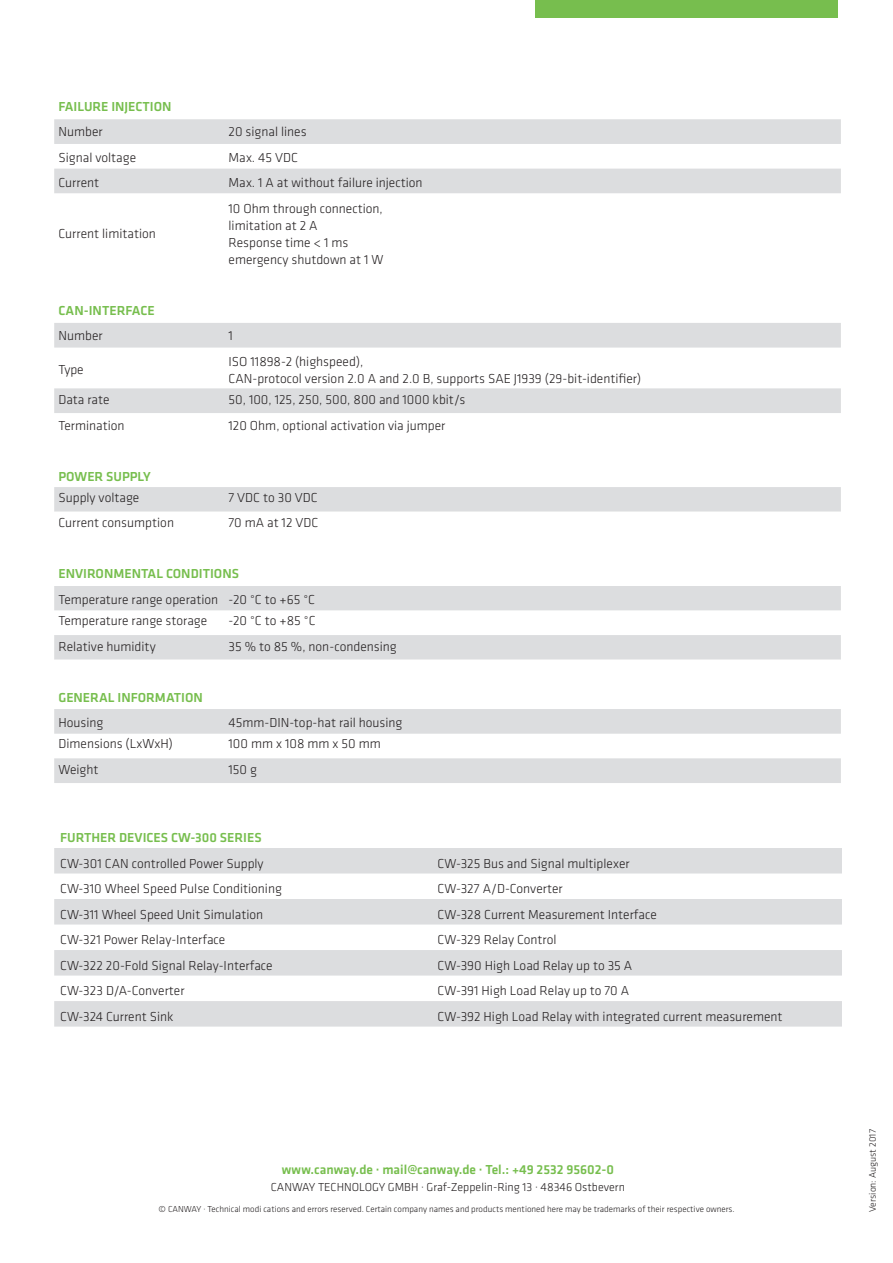
<style>
.page{position:relative;width:893px;height:1263px;background:#fff}
.page>*{position:absolute;margin:0;border:0;box-sizing:border-box;transform-origin:0 0}
.Tabelle_Fließtext_9{font:300 13.5px "Klavika Basic";color:#231f20}
.Tabelle_Headline_9_1{font:500 13.5px "Klavika Basic";color:#77be4e}
.Fließtext_10_12{font:300 13.5px "Klavika Basic";color:#231f20}
.Tabelle_Fließtext_9-2{font:500 13.5px "Klavika Basic";color:#77be4e}
.Tabelle_Fließtext_9-3{font:300 12px "Klavika Basic";color:#231f20}
.t1{font:300 9.75px "Klavika Basic";color:#231f20}
.t2{font:300 9px "Klavika Basic";color:#231f20}
</style>
<div class="page">
<div style="left:536px;top:0;width:302px;height:18px;background:#77be4e"></div>
<svg style="left:54px;top:119px;width:787px;height:74px;fill:#dcdddf"></svg>
<svg style="left:54px;top:610px;width:787px;height:50px"></svg>
<svg style="left:54px;top:323px;width:787px;height:287px"></svg>
<div style="left:54px;top:561px;width:787px;height:25px;background:#fff"></div>
<svg style="left:54px;top:709px;width:787px;height:74px;fill:#dcdddf"></svg>
<svg style="left:54px;top:873px;width:788px;height:1px"></svg>
<div style="left:54px;top:848px;width:788px;height:25px;background:#dcdddf"></div>
<svg style="left:54px;top:899px;width:788px;height:127px;fill:#dcdddf"></svg>
<p class="Tabelle_Headline_9_1" style="left:58px;top:97px;width:115px">FAILURE INJECTION</p>
<p class="Tabelle_Fließtext_9" style="left:58px;top:123px;width:46px">Number</p>
<p class="Tabelle_Fließtext_9" style="left:229px;top:123px;width:80px">20 signal lines</p>
<p class="Tabelle_Fließtext_9" style="left:58px;top:149px;width:79px">Signal voltage</p>
<p class="Tabelle_Fließtext_9" style="left:229px;top:149px;width:71px">Max. 45 VDC</p>
<p class="Tabelle_Fließtext_9" style="left:58px;top:174px;width:42px">Current</p>
<p class="Fließtext_10_12" style="left:229px;top:174px;width:196px">Max. 1 A at without failure injection</p>
<p class="Tabelle_Fließtext_9" style="left:58px;top:226px;width:99px">Current limitation</p>
<p class="Fließtext_10_12" style="left:229px;top:200px;width:156px">10 Ohm through connection,</p>
<p class="Fließtext_10_12" style="left:229px;top:217px;width:91px">limitation at 2 A</p>
<p class="Fließtext_10_12" style="left:229px;top:234px;width:121px">Response time &lt; 1 ms</p>
<p class="Fließtext_10_12" style="left:229px;top:251px;width:156px">emergency shutdown at 1 W</p>
<p class="Tabelle_Headline_9_1" style="left:58px;top:301px;width:98px">CAN-INTERFACE</p>
<p class="Tabelle_Fließtext_9" style="left:58px;top:328px;width:46px">Number</p>
<p class="Tabelle_Fließtext_9" style="left:229px;top:328px;width:6px">1</p>
<p class="Tabelle_Fließtext_9" style="left:58px;top:362px;width:27px">Type</p>
<p class="Tabelle_Fließtext_9" style="left:229px;top:353px;width:136px">ISO 11898-2 (highspeed),</p>
<p class="Tabelle_Fließtext_9" style="left:229px;top:370px;width:414px">CAN-protocol version 2.0 A and 2.0 B, supports SAE J1939 (29-bit-identifier)</p>
<p class="Tabelle_Fließtext_9" style="left:58px;top:391px;width:53px">Data rate</p>
<p class="Tabelle_Fließtext_9" style="left:229px;top:391px;width:238px">50, 100, 125, 250, 500, 800 and 1000 kbit/s</p>
<p class="Tabelle_Fließtext_9" style="left:58px;top:417px;width:68px">Termination</p>
<p class="Tabelle_Fließtext_9" style="left:229px;top:417px;width:218px">120 Ohm, optional activation via jumper</p>
<p class="Tabelle_Headline_9_1" style="left:58px;top:467px;width:94px">POWER SUPPLY</p>
<p class="Tabelle_Fließtext_9" style="left:58px;top:489px;width:82px">Supply voltage</p>
<p class="Tabelle_Fließtext_9" style="left:229px;top:489px;width:91px">7 VDC to 30 VDC</p>
<p class="Tabelle_Fließtext_9" style="left:58px;top:515px;width:117px">Current consumption</p>
<p class="Tabelle_Fließtext_9" style="left:229px;top:515px;width:91px">70 mA at 12 VDC</p>
<p class="Tabelle_Headline_9_1" style="left:58px;top:565px;width:182px">ENVIRONMENTAL CONDITIONS</p>
<p class="Tabelle_Fließtext_9" style="left:58px;top:591px;width:161px">Temperature range operation</p>
<p class="Tabelle_Fließtext_9" style="left:229px;top:591px;width:88px">-20 °C to +65 °C</p>
<p class="Tabelle_Fließtext_9" style="left:58px;top:612px;width:150px">Temperature range storage</p>
<p class="Tabelle_Fließtext_9" style="left:229px;top:612px;width:89px">-20 °C to +85 °C</p>
<p class="Tabelle_Fließtext_9" style="left:58px;top:638px;width:99px">Relative humidity</p>
<p class="Tabelle_Fließtext_9" style="left:229px;top:638px;width:170px">35 % to 85 %, non-condensing</p>
<p class="Tabelle_Headline_9_1" style="left:58px;top:688px;width:146px">GENERAL INFORMATION</p>
<p class="Tabelle_Fließtext_9" style="left:58px;top:714px;width:47px">Housing</p>
<p class="Tabelle_Fließtext_9" style="left:229px;top:714px;width:175px">45mm-DIN-top-hat rail housing</p>
<p class="Tabelle_Fließtext_9" style="left:58px;top:736px;width:116px">Dimensions (LxWxH)</p>
<p class="Tabelle_Fließtext_9" style="left:229px;top:736px;width:154px">100 mm x 108 mm x 50 mm</p>
<p class="Tabelle_Fließtext_9" style="left:58px;top:761px;width:42px">Weight</p>
<p class="Tabelle_Fließtext_9" style="left:229px;top:761px;width:30px">150 g</p>
<p class="Tabelle_Headline_9_1" style="left:60px;top:828px;width:203px">FURTHER DEVICES CW-300 SERIES</p>
<p class="Tabelle_Fließtext_9" style="left:60px;top:855px;width:205px">CW-301 CAN controlled Power Supply</p>
<p class="Tabelle_Fließtext_9" style="left:438px;top:855px;width:194px">CW-325 Bus and Signal multiplexer</p>
<p class="Tabelle_Fließtext_9" style="left:60px;top:880px;width:223px">CW-310 Wheel Speed Pulse Conditioning</p>
<p class="Tabelle_Fließtext_9" style="left:438px;top:880px;width:127px">CW-327 A/D-Converter</p>
<p class="Tabelle_Fließtext_9" style="left:60px;top:906px;width:205px">CW-311 Wheel Speed Unit Simulation</p>
<p class="Tabelle_Fließtext_9" style="left:438px;top:906px;width:221px">CW-328 Current Measurement Interface</p>
<p class="Tabelle_Fließtext_9" style="left:60px;top:931px;width:167px">CW-321 Power Relay-Interface</p>
<p class="Tabelle_Fließtext_9" style="left:438px;top:931px;width:120px">CW-329 Relay Control</p>
<p class="Tabelle_Fließtext_9" style="left:60px;top:957px;width:214px">CW-322 20-Fold Signal Relay-Interface</p>
<p class="Tabelle_Fließtext_9" style="left:438px;top:957px;width:196px">CW-390 High Load Relay up to 35 A</p>
<p class="Tabelle_Fließtext_9" style="left:60px;top:982px;width:126px">CW-323 D/A-Converter</p>
<p class="Tabelle_Fließtext_9" style="left:438px;top:982px;width:193px">CW-391 High Load Relay up to 70 A</p>
<p class="Tabelle_Fließtext_9" style="left:60px;top:1008px;width:115px">CW-324 Current Sink</p>
<p class="Tabelle_Fließtext_9" style="left:438px;top:1008px;width:346px">CW-392 High Load Relay with integrated current measurement</p>
<p class="Tabelle_Fließtext_9-2" style="left:282px;top:1160px;width:334px">www.canway.de · mail@canway.de · Tel.: +49 2532 95602-0</p>
<p class="Tabelle_Fließtext_9-3" style="left:271px;top:1179px;width:356px">CANWAY TECHNOLOGY GMBH · Graf-Zeppelin-Ring 13 · 48346 Ostbevern</p>
<p class="t2" style="left:159px;top:1203px;width:578px">© CANWAY · Technical modi cations and errors reserved. Certain company names and products mentioned here may be trademarks of their respective owners.</p>
<p class="t1" style="left:867px;top:1212px;width:84px;rotate:-90deg">Version: August 2017</p>
</div>
